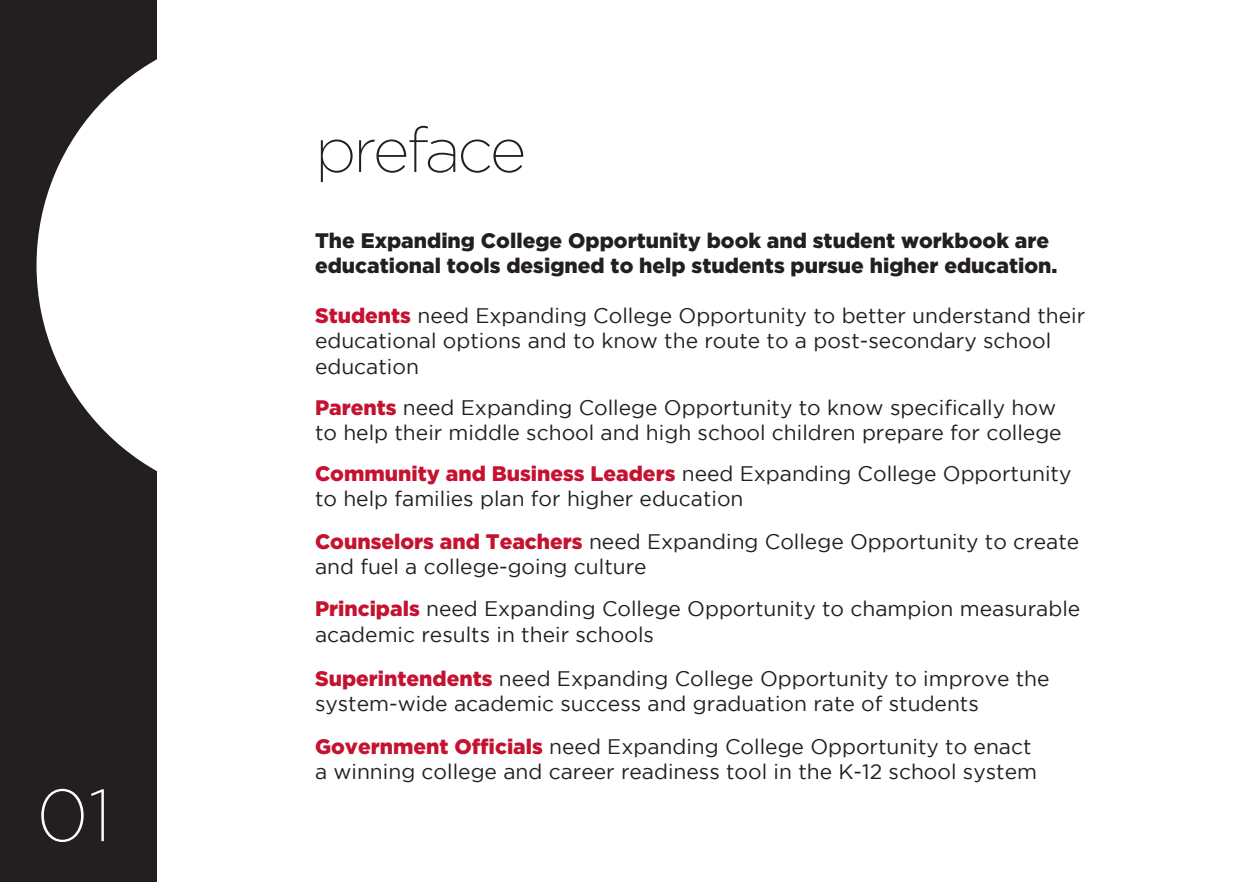
<style>
.page{position:relative;width:1260px;height:882px;background:#fff}
.page>*{position:absolute;margin:0;border:0;box-sizing:border-box;transform-origin:0 0}
.t1{font:200 73.5px "Gotham";color:#fff}
.t2{font:200 63px "Gotham";letter-spacing:-.05em;color:#231f20}
.t3{font:21px/25.2px "Gotham";color:#231f20}
.t4{font:900 21px/25.2px "Gotham";color:#231f20}
.s1{font-weight:900;color:#c51230}
</style>
<div class="page">
<div style="left:0;top:0;width:157px;height:882px;background:#231f20"></div>
<div style="left:37px;top:29px;width:472px;height:472px;background:#fff;border-radius:50%"></div>
<p class="t1" style="left:36px;top:776px;width:77px">01</p>
<p class="t2" style="left:315px;top:116px;width:213px">preface</p>
<p class="t4" style="left:315px;top:227px;width:744px">The Expanding College Opportunity book and student workbook are educational tools designed to help students pursue higher education.</p>
<p class="t3" style="left:315px;top:303px;width:772px"><span class="s1">Students</span> need Expanding College Opportunity to better understand their educational options and to know the route to a post-secondary school education</p>
<p class="t3" style="left:315px;top:394px;width:743px"><span class="s1">Parents</span> need Expanding College Opportunity to know specifically how</p>
<p class="t3" style="left:315px;top:419px;width:748px">to help their middle school and high school children prepare for college</p>
<p class="t3" style="left:315px;top:460px;width:758px"><span class="s1">Community and Business Leaders</span> need Expanding College Opportunity</p>
<p class="t3" style="left:315px;top:486px;width:430px">to help families plan for higher education</p>
<p class="t3" style="left:315px;top:528px;width:766px"><span class="s1">Counselors and Teachers</span> need Expanding College Opportunity to create</p>
<p class="t3" style="left:315px;top:553px;width:333px">and fuel a college-going culture</p>
<p class="t3" style="left:315px;top:596px;width:767px"><span class="s1">Principals</span> need Expanding College Opportunity to champion measurable academic results in their schools</p>
<p class="t3" style="left:315px;top:666px;width:736px"><span class="s1">Superintendents</span> need Expanding College Opportunity to improve the system-wide academic success and graduation rate of students</p>
<p class="t3" style="left:315px;top:734px;width:718px"><span class="s1">Government Officials</span> need Expanding College Opportunity to enact</p>
<p class="t3" style="left:315px;top:759px;width:724px">a winning college and career readiness tool in the K-12 school system</p>
</div>
